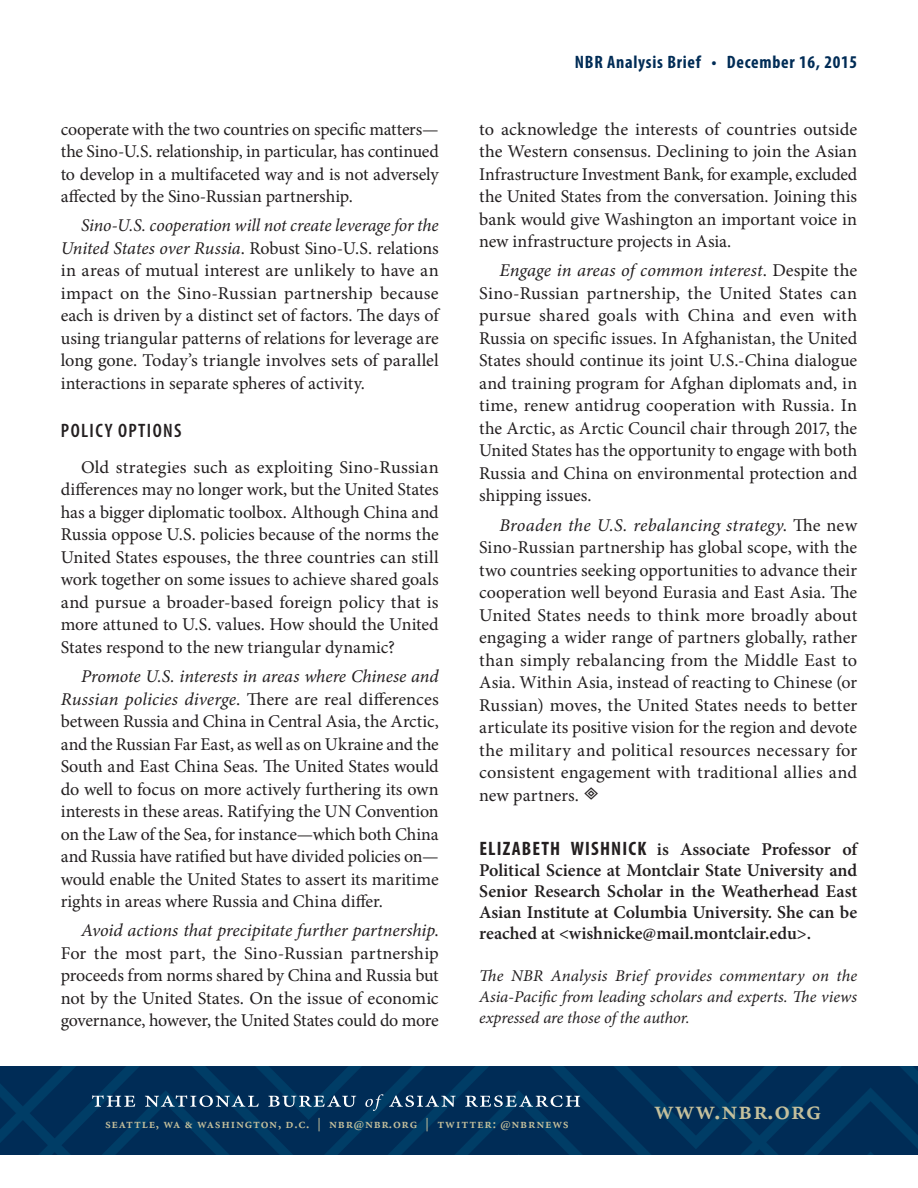
<style>
.page{position:relative;width:918px;height:1188px;background:#fff}
.page>*{position:absolute;margin:0;border:0;box-sizing:border-box;transform-origin:0 0}
.t1{font:27px "Minion Semibold SC";letter-spacing:.03em;color:#c5c09c}
.AB__Heading{font:600 condensed 19.5px "Myriad Pro";letter-spacing:.07em;color:#231f20}
.AB__Text{font:18px/22.5px "Minion Pro";letter-spacing:-.005em;color:#231f20;text-align:justify}
.AB__Author_Bio{font:600 18px/21px "Minion Pro";color:#231f20;text-align:justify}
.t2{font:700 condensed 18px "Myriad Pro";letter-spacing:.04em;color:#002c56}
.AB__Closing_Text{font:italic 16.5px/21px "Minion Pro";letter-spacing:-.005em;color:#231f20;text-align:justify}
.t3{font:13.5px "Minion Semibold SC";letter-spacing:.06em;color:#c5c09c}
.s1{font-style:italic}
.s2{font-family:"Myriad Pro";font-weight:700;font-stretch:condensed;font-size:19.5px}
</style>
<div class="page">
<img style="left:0;top:1066px;width:918px;height:88px">
<svg style="left:92px;top:1095px;width:43px;height:12px"></svg>
<svg style="left:145px;top:1095px;width:114px;height:12px"></svg>
<svg style="left:268px;top:1095px;width:88px;height:12px"></svg>
<svg style="left:365px;top:1094px;width:91px;height:17px;background:#2b5476"></svg>
<svg style="left:465px;top:1095px;width:115px;height:12px"></svg>
<p class="AB__Text" style="left:61px;top:118px;width:380px">cooperate with the two countries on specific matters— the Sino-U.S. relationship, in particular, has continued to develop in a multifaceted way and is not adversely affected by the Sino-Russian partnership.</p>
<p class="AB__Text" style="left:61px;top:214px;width:380px;text-indent:20px"><span class="s1">Sino-U.S. cooperation will not create leverage for the United States over Russia</span>. Robust Sino-U.S. relations in areas of mutual interest are unlikely to have an impact on the Sino-Russian partnership because each is driven by a distinct set of factors. The days of using triangular patterns of relations for leverage are long gone. Today’s triangle involves sets of parallel interactions in separate spheres of activity.</p>
<p class="AB__Heading" style="left:61px;top:418px;width:122px">POLICY OPTIONS</p>
<p class="AB__Text" style="left:61px;top:456px;width:380px;text-indent:20px">Old strategies such as exploiting Sino-Russian differences may no longer work, but the United States has a bigger diplomatic toolbox. Although China and Russia oppose U.S. policies because of the norms the United States espouses, the three countries can still work together on some issues to achieve shared goals and pursue a broader-based foreign policy that is more attuned to U.S. values. How should the United States respond to the new triangular dynamic?</p>
<p class="AB__Text" style="left:61px;top:665px;width:380px;text-indent:20px"><span class="s1">Promote U.S. interests in areas where Chinese and Russian policies diverge</span>. There are real differences between Russia and China in Central Asia, the Arctic, and the Russian Far East, as well as on Ukraine and the South and East China Seas. The United States would do well to focus on more actively furthering its own interests in these areas. Ratifying the UN Convention on the Law of the Sea, for instance—which both China and Russia have ratified but have divided policies on— would enable the United States to assert its maritime rights in areas where Russia and China differ.</p>
<p class="AB__Text" style="left:61px;top:919px;width:380px;text-indent:20px"><span class="s1">Avoid actions that precipitate further partnership</span>.<br>For the most part, the Sino-Russian partnership proceeds from norms shared by China and Russia but not by the United States. On the issue of economic governance, however, the United States could do more</p>
<p class="t2" style="left:575px;top:50px;width:284px">NBR Analysis Brief • December 16, 2015</p>
<p class="AB__Text" style="left:479px;top:118px;width:380px">to acknowledge the interests of countries outside the Western consensus. Declining to join the Asian Infrastructure Investment Bank, for example, excluded the United States from the conversation. Joining this bank would give Washington an important voice in new infrastructure projects in Asia.</p>
<p class="AB__Text" style="left:479px;top:259px;width:380px;text-indent:20px"><span class="s1">Engage in areas of common interest</span>. Despite the Sino-Russian partnership, the United States can pursue shared goals with China and even with Russia on specific issues. In Afghanistan, the United States should continue its joint U.S.-China dialogue and training program for Afghan diplomats and, in time, renew antidrug cooperation with Russia. In the Arctic, as Arctic Council chair through 2017, the United States has the opportunity to engage with both Russia and China on environmental protection and shipping issues.</p>
<p class="AB__Text" style="left:479px;top:514px;width:380px;text-indent:20px"><span class="s1">Broaden the U.S. rebalancing strategy</span>. The new Sino-Russian partnership has global scope, with the two countries seeking opportunities to advance their cooperation well beyond Eurasia and East Asia. The United States needs to think more broadly about engaging a wider range of partners globally, rather than simply rebalancing from the Middle East to Asia. Within Asia, instead of reacting to Chinese (or Russian) moves, the United States needs to better articulate its positive vision for the region and devote the military and political resources necessary for consistent engagement with traditional allies and new partners.</p>
<p class="AB__Author_Bio" style="left:479px;top:839px;width:380px"><span class="s2">ELIZABETH WISHNICK</span> is Associate Professor of Political Science at Montclair State University and Senior Research Scholar in the Weatherhead East Asian Institute at Columbia University. She can be reached at &lt;wishnicke@mail.montclair.edu&gt;.</p>
<p class="AB__Closing_Text" style="left:479px;top:965px;width:380px">The NBR Analysis Brief provides commentary on the Asia‑Pacific from leading scholars and experts. The views expressed are those of the author.</p>
<p class="t3" style="left:105px;top:1117px;width:465px">seattle, wa &amp; washington, d.c. | nbr@nbr.org | twitter: @nbrnews</p>
<h1 class="t1" style="left:654px;top:1097px;width:169px">www.nbr.org</h1>
</div>
